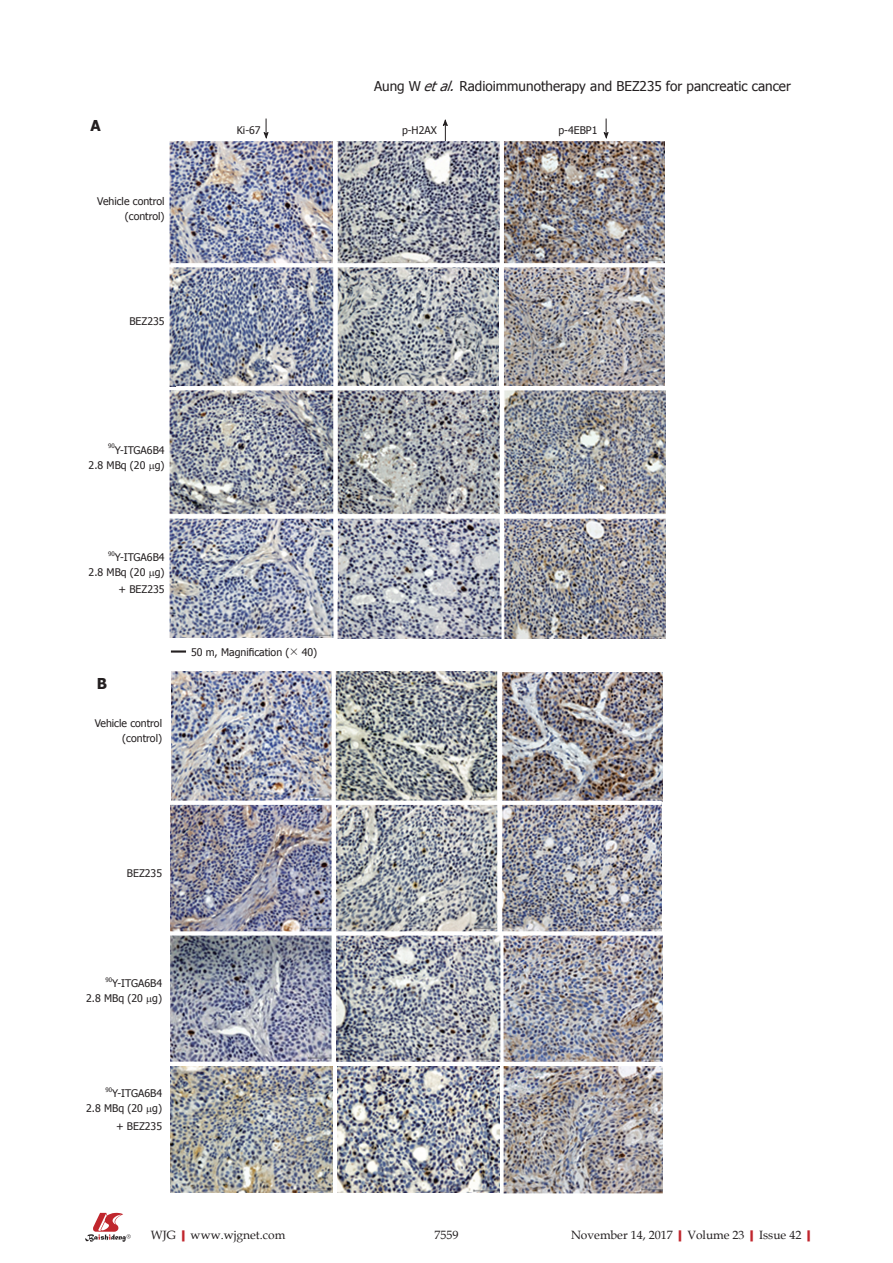
<style>
.page{position:relative;width:893px;height:1263px;background:#fff}
.page>*{position:absolute;margin:0;border:0;box-sizing:border-box;transform-origin:0 0}
.t1{font:700 15px "Tahoma";color:#231f20}
.t2{font:13.5px "Tahoma";color:#231f20}
.t3{font:12px "Book Antiqua";color:#231f20}
.t4{font:10.5px/15px "Tahoma";color:#231f20;text-align:right}
.t5{font:6.15px "Tahoma";color:#231f20}
.s1{font-style:italic}
.s2{font-family:"Garamond";font-size:13.5px}
.s3{font-weight:700;color:#c0262d}
</style>
<div class="page">
<svg style="left:85px;top:1213px;width:46px;height:29px"></svg>
<img style="left:503px;top:935px;width:160px;height:258px">
<img style="left:502px;top:672px;width:161px;height:259px">
<img style="left:171px;top:671px;width:161px;height:130px">
<img style="left:336px;top:671px;width:161px;height:130px">
<img style="left:171px;top:805px;width:326px;height:126px">
<svg style="left:497px;top:671px;width:3px;height:522px"></svg>
<img style="left:171px;top:935px;width:330px;height:127px">
<hr style="left:332px;top:670px;width:4px;height:532px;background:#fff">
<img style="left:170px;top:1066px;width:162px;height:126px">
<img style="left:337px;top:1066px;width:163px;height:126px">
<hr style="left:169px;top:1062px;width:497px;height:4px;background:#fff">
<svg style="left:170px;top:931px;width:492px;height:4px"></svg>
<hr style="left:169px;top:801px;width:493px;height:4px;background:#fff">
<img style="left:504px;top:519px;width:161px;height:120px">
<svg style="left:264px;top:119px;width:5px;height:19px"></svg>
<svg style="left:443px;top:120px;width:5px;height:22px"></svg>
<hr style="left:171px;top:650px;width:15px;height:3px;background:#231f20">
<img style="left:504px;top:142px;width:160px;height:244px">
<img style="left:504px;top:390px;width:161px;height:124px">
<img style="left:169px;top:142px;width:164px;height:123px">
<img style="left:338px;top:142px;width:161px;height:244px">
<img style="left:169px;top:267px;width:164px;height:120px">
<img style="left:169px;top:390px;width:164px;height:124px">
<img style="left:338px;top:390px;width:162px;height:124px">
<img style="left:169px;top:519px;width:165px;height:119px">
<img style="left:337px;top:519px;width:165px;height:119px">
<div style="left:333px;top:142px;width:5px;height:457px;background:#fff"></div>
<svg style="left:171px;top:263px;width:494px;height:4px"></svg>
<hr style="left:500px;top:139px;width:4px;height:457px;background:#fff">
<hr style="left:176px;top:386px;width:493px;height:4px;background:#fff">
<svg style="left:604px;top:119px;width:5px;height:19px"></svg>
<p class="t1" style="left:90px;top:115px;width:12px">A</p>
<p class="t4" style="left:97px;top:193px;width:69px">Vehicle control (control)</p>
<p class="t4" style="left:129px;top:313px;width:37px">BEZ235</p>
<p class="t2" style="left:374px;top:77px;width:418px">Aung W <span class="s1">etal.</span>Radioimmunotherapy and BEZ235 for pancreatic cancer</p>
<p class="t4" style="left:237px;top:122px;width:25px">Ki-67</p>
<p class="t4" style="left:402px;top:122px;width:36px">p-H2AX</p>
<p class="t4" style="left:558px;top:122px;width:40px">p-4EBP1</p>
<p class="t5" style="left:108px;top:442px;width:8px">90</p>
<p class="t4" style="left:89px;top:442px;width:77px">Y-ITGA6B4<br>2.8 MBq (20 g)</p>
<p class="t5" style="left:108px;top:549px;width:8px">90</p>
<p class="t4" style="left:89px;top:549px;width:77px">Y-ITGA6B4<br>2.8 MBq (20 g)</p>
<p class="t4" style="left:119px;top:581px;width:48px">+ BEZ235</p>
<p class="t1" style="left:97px;top:673px;width:12px">B</p>
<p class="t4" style="left:95px;top:716px;width:69px">Vehicle control (control)</p>
<p class="t4" style="left:191px;top:644px;width:128px">50 m, Magnification (<span class="s2">×</span> 40)</p>
<p class="t4" style="left:127px;top:866px;width:37px">BEZ235</p>
<p class="t5" style="left:106px;top:975px;width:8px">90</p>
<p class="t4" style="left:86px;top:975px;width:77px">Y-ITGA6B4<br>2.8 MBq (20 g)</p>
<p class="t5" style="left:106px;top:1085px;width:8px">90</p>
<p class="t4" style="left:86px;top:1085px;width:77px">Y-ITGA6B4<br>2.8 MBq (20 g)</p>
<p class="t4" style="left:116px;top:1118px;width:48px">+ BEZ235</p>
<p class="t3" style="left:151px;top:1226px;width:136px">WJG<span class="s3">|</span>www.wjgnet.com</p>
<p class="t3" style="left:434px;top:1226px;width:25px">7559</p>
<p class="t3" style="left:571px;top:1226px;width:246px">November 14, 2017<span class="s3">|</span>Volume 23<span class="s3">|</span>Issue 42<span class="s3">|</span></p>
</div>
